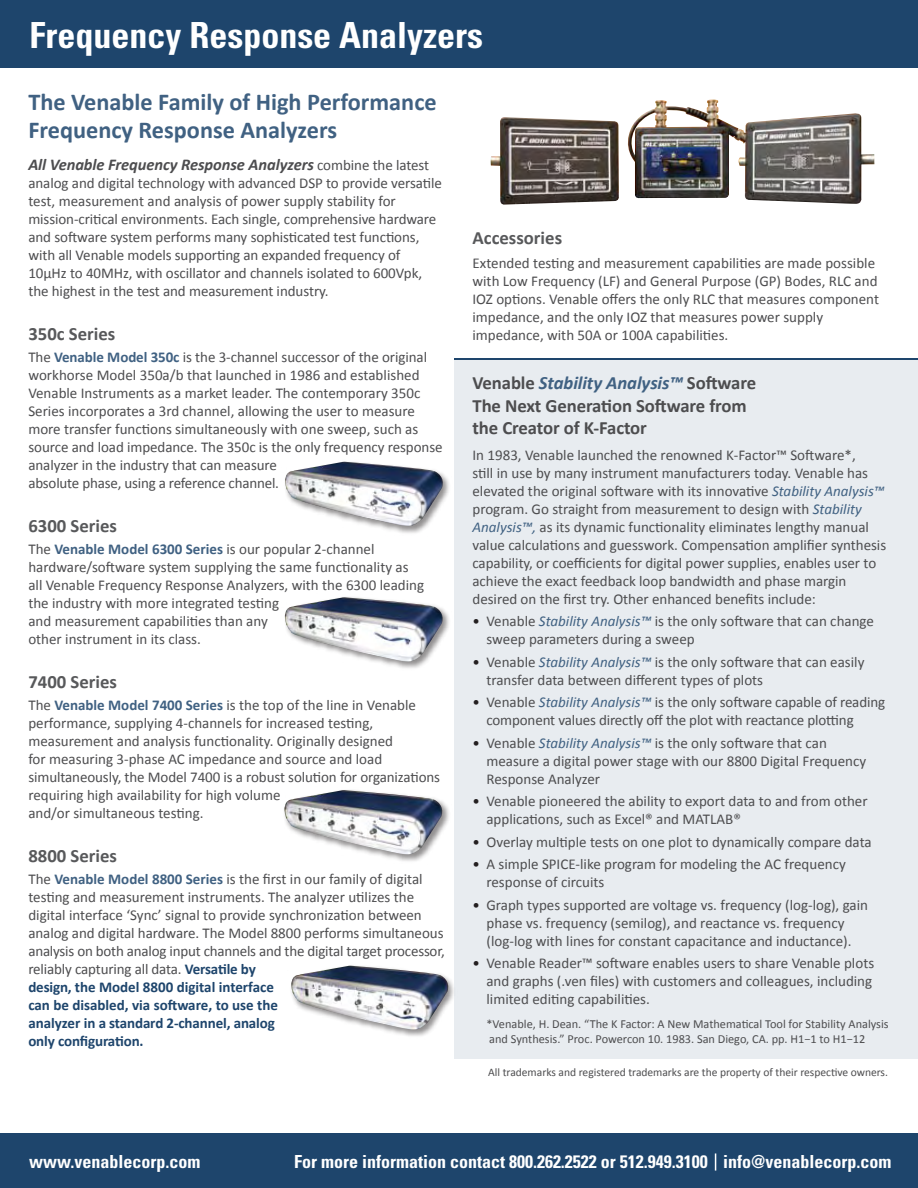
<style>
.page{position:relative;width:918px;height:1188px;background:#fff}
.page>*{position:absolute;margin:0;border:0;box-sizing:border-box;transform-origin:0 0}
.t1{font:700 condensed 36px "Univers LT Std";color:#fff}
.t2{font:700 24.3px/28.2px "Calibri";color:#406182}
.t3{font:700 18.75px/22.5px "Calibri";letter-spacing:-.005em;color:#4d4d4f}
.t4{font:700 18.75px "Calibri";color:#58595b}
.t5{font:700 condensed 18px "Univers LT Std";color:#fff}
.t6{font:italic 700 16.5px "Calibri";letter-spacing:-.005em;color:#4d4d4f}
.t7{font:15px/18px "Calibri";color:#4d4d4f}
.t8{font:12.3px/14.7px "Calibri";color:#4d4d4f}
.t9{font:11.55px "Calibri";color:#4d4d4f}
.s1{font-weight:400;font-style:normal;font-size:15px}
.s2{font-weight:700;color:rgb(30 69 108/.85)}
.s3{font-weight:700;color:#406182}
.s4{font-weight:700;color:#1e456c}
.s5{font-style:italic;color:#406182}
.s6{color:#231f20}
</style>
<div class="page">
<hr style="left:454px;top:358px;width:464px;height:3px;background:#1e456c">
<div style="left:454px;top:360px;width:464px;height:699px;background:#e8ecf0"></div>
<img style="left:342px;top:461px;width:107px;height:72px">
<img style="left:285px;top:462px;width:160px;height:65px">
<img style="left:284px;top:611px;width:165px;height:57px">
<img style="left:285px;top:597px;width:160px;height:65px">
<img style="left:381px;top:803px;width:68px;height:58px">
<img style="left:284px;top:790px;width:160px;height:65px">
<img style="left:348px;top:965px;width:106px;height:71px">
<img style="left:291px;top:966px;width:159px;height:64px">
<div style="left:0;top:0;width:918px;height:68px;background:#1e456c"></div>
<div style="left:0;top:1134px;width:918px;height:54px;background:#1e456c"></div>
<img style="left:490px;top:99px;width:384px;height:106px">
<svg style="left:715px;top:1153px;width:1px;height:18px"></svg>
<h1 class="t1" style="left:29px;top:13px;width:455px">Frequency Response Analyzers</h1>
<h2 class="t2" style="left:28px;top:87px;width:410px">The Venable Family of High Performance<br>Frequency Response Analyzers</h2>
<p class="t6" style="left:28px;top:153px;width:402px">All Venable Frequency Response Analyzers <span class="s1">combine the latest</span></p>
<p class="t7" style="left:28px;top:174px;width:415px">analog and digital technology with advanced DSP to provide versatile test, measurement and analysis of power supply stability for mission-critical environments. Each single, comprehensive hardware and software system performs many sophisticated test functions, with all Venable models supporting an expanded frequency of 10μHz to 40MHz, with oscillator and channels isolated to 600Vpk, the highest in the test and measurement industry.</p>
<p class="t4" style="left:28px;top:320px;width:89px">350c Series</p>
<p class="t7" style="left:28px;top:348px;width:416px">The <span class="s2">Venable Model 350c</span> is the 3-channel successor of the original workhorse Model 350a/b that launched in 1986 and established Venable Instruments as a market leader. The contemporary 350c Series incorporates a 3rd channel, allowing the user to measure more transfer functions simultaneously with one sweep, such as source and load impedance. The 350c is the only frequency response analyzer in the industry that can measure<br>absolute phase, using a reference channel.</p>
<p class="t4" style="left:28px;top:512px;width:90px">6300 Series</p>
<p class="t7" style="left:28px;top:540px;width:397px">The <span class="s3">Venable Model 6300 Series</span> is our popular 2-channel hardware/software system supplying the same functionality as all Venable Frequency Response Analyzers, with the 6300 leading the industry with more integrated testing<br>and measurement capabilities than any<br>other instrument in its class.</p>
<p class="t4" style="left:28px;top:668px;width:90px">7400 Series</p>
<p class="t7" style="left:28px;top:696px;width:413px">The <span class="s3">Venable Model 7400 Series</span> is the top of the line in Venable performance, supplying 4-channels for increased testing, measurement and analysis functionality. Originally designed<br>for measuring 3-phase AC impedance and source and load simultaneously, the Model 7400 is a robust solution for organizations requiring high availability for high volume<br>and/or simultaneous testing.</p>
<p class="t4" style="left:28px;top:842px;width:90px">8800 Series</p>
<p class="t7" style="left:28px;top:870px;width:418px">The <span class="s3">Venable Model 8800 Series</span> is the first in our family of digital testing and measurement instruments. The analyzer utilizes the digital interface ‘Sync’ signal to provide synchronization between analog and digital hardware. The Model 8800 performs simultaneous analysis on both analog input channels and the digital target processor, reliably capturing all data. <span class="s4">Versatile by<br>design, the Model 8800 digital interface<br>can be disabled, via software, to use the<br>analyzer in a standard 2-channel, analog<br>only configuration.</span></p>
<p class="t4" style="left:472px;top:224px;width:91px">Accessories</p>
<p class="t7" style="left:472px;top:253px;width:408px">Extended testing and measurement capabilities are made possible with Low Frequency (LF) and General Purpose (GP) Bodes, RLC and IOZ options. Venable offers the only RLC that measures component impedance, and the only IOZ that measures power supply impedance, with 50A or 100A capabilities.</p>
<p class="t3" style="left:472px;top:371px;width:285px">Venable <span class="s5">Stability Analysis™</span> Software<br>The Next Generation Software from the Creator of K-Factor</p>
<p class="t7" style="left:472px;top:445px;width:415px">In 1983, Venable launched the renowned K-Factor™ Software*,<br>still in use by many instrument manufacturers today. Venable has elevated the original software with its innovative <span class="s5">Stability Analysis™ </span>program. Go straight from measurement to design with <span class="s5">Stability Analysis™,</span> as its dynamic functionality eliminates lengthy manual value calculations and guesswork. Compensation amplifier synthesis capability, or coefficients for digital power supplies, enables user to achieve the exact feedback loop bandwidth and phase margin desired on the first try. Other enhanced benefits include:</p>
<p class="t7" style="left:486px;top:612px;width:389px;text-indent:-14px"><span class="s6">•</span> Venable <span class="s5">Stability Analysis™</span> is the only software that can change sweep parameters during a sweep</p>
<p class="t7" style="left:486px;top:652px;width:380px;text-indent:-14px"><span class="s6">•</span> Venable <span class="s5">Stability Analysis™</span> is the only software that can easily transfer data between different types of plots</p>
<p class="t7" style="left:486px;top:693px;width:400px;text-indent:-14px"><span class="s6">•</span> Venable <span class="s5">Stability Analysis™</span> is the only software capable of reading component values directly off the plot with reactance plotting</p>
<p class="t7" style="left:486px;top:733px;width:381px;text-indent:-14px"><span class="s6">•</span> Venable <span class="s5">Stability Analysis™</span> is the only software that can measure a digital power stage with our 8800 Digital Frequency<br>Response Analyzer</p>
<p class="t7" style="left:486px;top:792px;width:383px;text-indent:-14px"><span class="s6">•</span> Venable pioneered the ability to export data to and from other applications, such as Excel® and MATLAB®</p>
<p class="t7" style="left:472px;top:832px;width:401px"><span class="s6">•</span> Overlay multiple tests on one plot to dynamically compare data</p>
<p class="t7" style="left:486px;top:855px;width:361px;text-indent:-14px"><span class="s6">•</span> A simple SPICE-like program for modeling the AC frequency response of circuits</p>
<p class="t7" style="left:486px;top:895px;width:383px;text-indent:-14px"><span class="s6">•</span> Graph types supported are voltage vs. frequency (log-log), gain phase vs. frequency (semilog), and reactance vs. frequency (log-log with lines for constant capacitance and inductance).</p>
<p class="t7" style="left:486px;top:954px;width:389px;text-indent:-14px"><span class="s6">•</span> Venable Reader™ software enables users to share Venable plots and graphs (.ven files) with customers and colleagues, including limited editing capabilities.</p>
<p class="t8" style="left:486px;top:1017px;width:404px">*Venable, H. Dean. “The K Factor: A New Mathematical Tool for Stability Analysis and Synthesis.” Proc. Powercon 10. 1983. San Diego, CA. pp. H1−1 to H1−12</p>
<p class="t9" style="left:488px;top:1064px;width:401px">All trademarks and registered trademarks are the property of their respective owners.</p>
<p class="t5" style="left:29px;top:1150px;width:173px">www.venablecorp.com</p>
<p class="t5" style="left:294px;top:1150px;width:599px">For more information contact 800.262.2522 or 512.949.3100 info@venablecorp.com</p>
</div>
